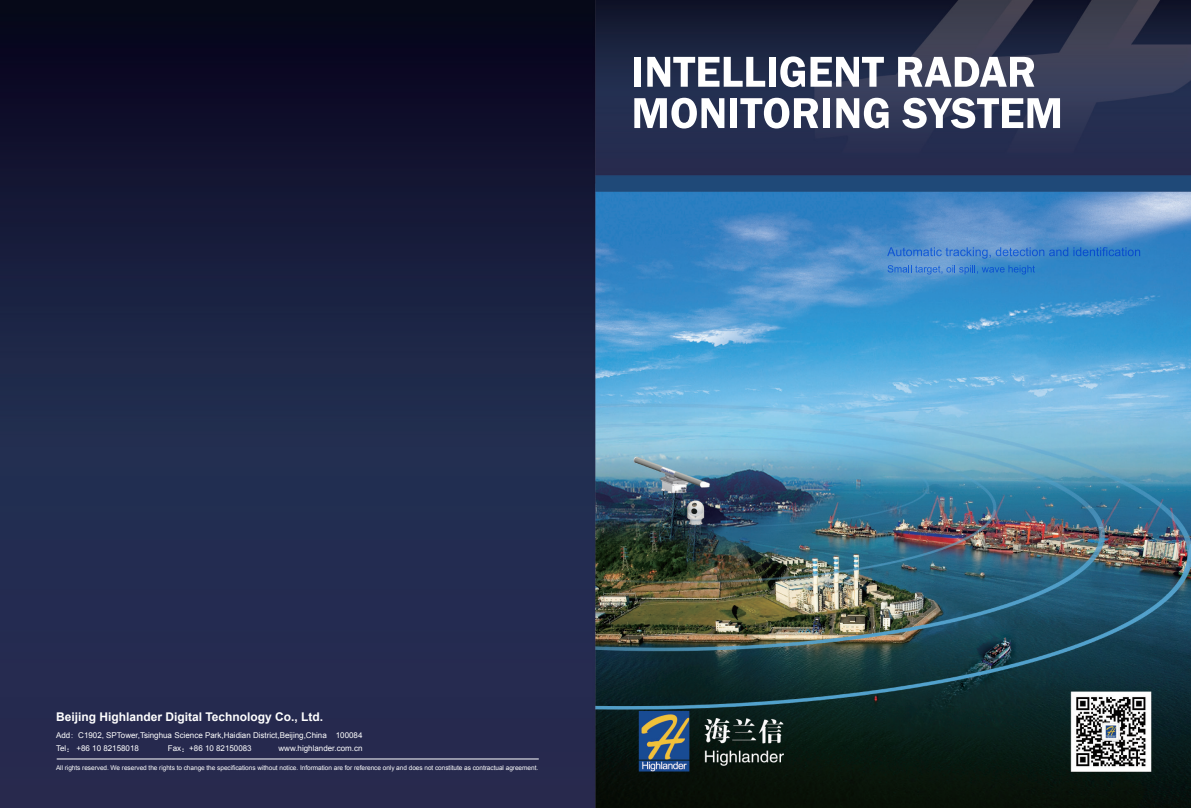
<style>
.page{position:relative;width:1191px;height:808px;background:#fff}
.page>*{position:absolute;margin:0;border:0;box-sizing:border-box;transform-origin:0 0}
.t1{font:700 12px "Arial";color:#fff}
.t2{font:8px "Arial";color:#fff}
.t3{font:6.5px "Arial";letter-spacing:-.005em;color:#fff}
.s1{font-family:"Adobe Song Std";font-weight:300}
.s2{font-family:"FZLTHJW GB1 0"}
</style>
<div class="page">
<img style="left:0;top:0;width:1191px;height:808px">
<hr style="left:57px;top:758px;width:482px;height:1px;background:#fff">
<div style="left:634px;top:57px;width:7px;height:30px;background:#fff"></div>
<svg style="left:647px;top:57px;width:118px;height:30px"></svg>
<div style="left:769px;top:57px;width:6px;height:30px;background:#fff"></div>
<svg style="left:780px;top:56px;width:104px;height:31px"></svg>
<svg style="left:898px;top:57px;width:136px;height:30px"></svg>
<svg style="left:634px;top:98px;width:90px;height:30px"></svg>
<div style="left:730px;top:98px;width:7px;height:30px;background:#fff"></div>
<svg style="left:740px;top:98px;width:78px;height:30px"></svg>
<div style="left:823px;top:98px;width:7px;height:30px;background:#fff"></div>
<svg style="left:836px;top:98px;width:52px;height:30px"></svg>
<svg style="left:902px;top:98px;width:158px;height:30px"></svg>
<svg style="left:887px;top:247px;width:253px;height:12px"></svg>
<svg style="left:887px;top:265px;width:148px;height:9px"></svg>
<p class="t1" style="left:56px;top:709px;width:269px">Beijing Highlander Digital Technology Co., Ltd.</p>
<p class="t2" style="left:56px;top:730px;width:308px">Add<span class="s1">：</span>C1902, SPTower,Tsinghua Science Park,Haidian District,Beijing,China 100084</p>
<p class="t2" style="left:56px;top:743px;width:84px">Tel<span class="s2">：</span> +86 10 82158018</p>
<p class="t2" style="left:168px;top:743px;width:85px">Fax<span class="s2">：</span>+86 10 82150083</p>
<p class="t2" style="left:278px;top:743px;width:86px">www.highlander.com.cn</p>
<p class="t3" style="left:56px;top:763px;width:484px">All rights reserved. We reserved the rights to change the specifications without notice. Information are for reference only and does not constitute as contractual agreement.</p>
</div>
